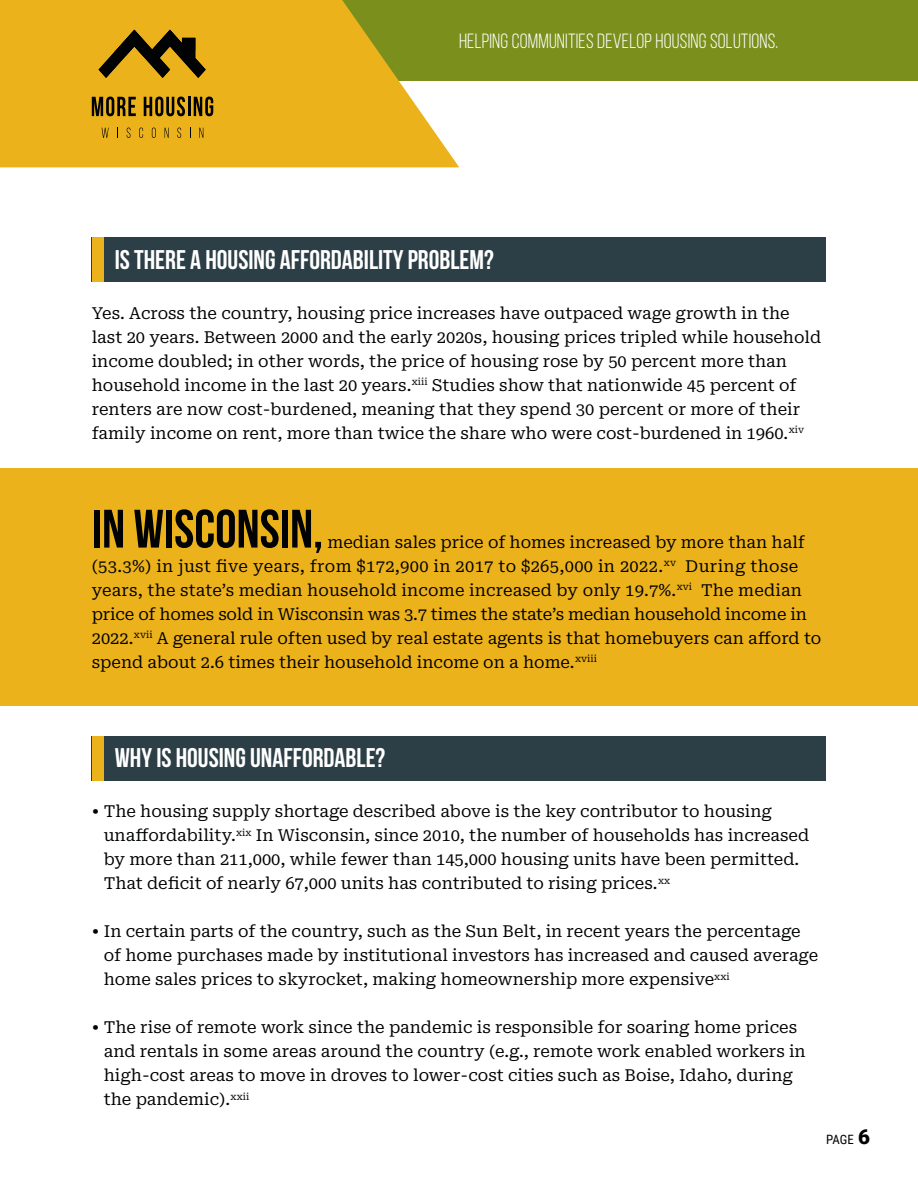
<style>
.page{position:relative;width:918px;height:1188px;background:#fff}
.page>*{position:absolute;margin:0;border:0;box-sizing:border-box;transform-origin:0 0}
.t1{font:700 54px "Bebas Neue";color:#010203}
.t2{font:700 27px "Bebas Neue";color:#fff}
.t3{font:20.55px "Bebas Neue";letter-spacing:.01em;color:#fff}
.t4{font:16.5px/24px "Roboto Serif";color:#010203}
.t5{font:12.9px "Roboto Condensed";color:#010203}
.s1{font-family:"Roboto";font-weight:900;font-size:20.55px}
</style>
<div class="page">
<div style="left:0;top:469px;width:918px;height:237px;background:#ecb21b"></div>
<div style="left:0;top:0;width:918px;height:81px;background:#7a8f1c"></div>
<svg style="left:0;top:0;width:459px;height:167px;background:#e1b124"></svg>
<div style="left:92px;top:238px;width:734px;height:44px;background:#2c3e46"></div>
<div style="left:92px;top:736px;width:734px;height:44px;background:#2c3e46"></div>
<div style="left:92px;top:238px;width:11px;height:44px;background:#ecb21b"></div>
<div style="left:92px;top:736px;width:11px;height:44px;background:#ecb21b"></div>
<svg style="left:92px;top:97px;width:44px;height:19px"></svg>
<svg style="left:144px;top:97px;width:41px;height:19px"></svg>
<hr style="left:188px;top:97px;width:3px;height:19px;background:#010203">
<svg style="left:194px;top:97px;width:19px;height:19px"></svg>
<svg style="left:102px;top:128px;width:7px;height:10px"></svg>
<svg style="left:127px;top:128px;width:4px;height:10px"></svg>
<svg style="left:139px;top:128px;width:4px;height:10px"></svg>
<svg style="left:152px;top:128px;width:4px;height:10px"></svg>
<svg style="left:165px;top:128px;width:4px;height:10px"></svg>
<svg style="left:177px;top:128px;width:4px;height:10px"></svg>
<svg style="left:199px;top:128px;width:4px;height:10px"></svg>
<svg style="left:99px;top:30px;width:107px;height:48px;background:#8c6a11"></svg>
<p class="t3" style="left:459px;top:30px;width:321px">HELPING COMMUNITIES DEVELOP HOUSING SOLUTIONS.</p>
<h2 class="t2" style="left:115px;top:244px;width:381px">IS THERE A HOUSING AFFORDABILITY PROBLEM?</h2>
<p class="t4" style="left:92px;top:300px;width:731px">Yes. Across the country, housing price increases have outpaced wage growth in the last 20 years. Between 2000 and the early 2020s, housing prices tripled while household income doubled; in other words, the price of housing rose by 50 percent more than household income in the last 20 years.<sup>xiii</sup> Studies show that nationwide 45 percent of renters are now cost-burdened, meaning that they spend 30 percent or more of their family income on rent, more than twice the share who were cost-burdened in 1960.<sup>xiv</sup></p>
<h1 class="t1" style="left:92px;top:499px;width:233px">IN WISCONSIN,</h1>
<p class="t4" style="left:92px;top:529px;width:731px;text-indent:236px">median sales price of homes increased by more than half (53.3%) in just five years, from $172,900 in 2017 to $265,000 in 2022.<sup>xv</sup> During those years, the state’s median household income increased by only 19.7%.<sup>xvi</sup> The median price of homes sold in Wisconsin was 3.7 times the state’s median household income in 2022.<sup>xvii</sup> A general rule often used by real estate agents is that homebuyers can afford to spend about 2.6 times their household income on a home.<sup>xviii</sup></p>
<h2 class="t2" style="left:115px;top:743px;width:272px">WHY IS HOUSING UNAFFORDABLE?</h2>
<p class="t4" style="left:104px;top:798px;width:707px;text-indent:-12px">• The housing supply shortage described above is the key contributor to housing unaffordability.<sup>xix</sup> In Wisconsin, since 2010, the number of households has increased by more than 211,000, while fewer than 145,000 housing units have been permitted.<br>That deficit of nearly 67,000 units has contributed to rising prices.<sup>xx</sup></p>
<p class="t4" style="left:104px;top:918px;width:716px;text-indent:-12px">• In certain parts of the country, such as the Sun Belt, in recent years the percentage of home purchases made by institutional investors has increased and caused average home sales prices to skyrocket, making homeownership more expensive<sup>xxi</sup></p>
<p class="t4" style="left:104px;top:1014px;width:704px;text-indent:-12px">• The rise of remote work since the pandemic is responsible for soaring home prices and rentals in some areas around the country (e.g., remote work enabled workers in high-cost areas to move in droves to lower-cost cities such as Boise, Idaho, during the pandemic).<sup>xxii</sup></p>
<p class="t5" style="left:826px;top:1130px;width:45px">PAGE <span class="s1">6</span></p>
</div>
